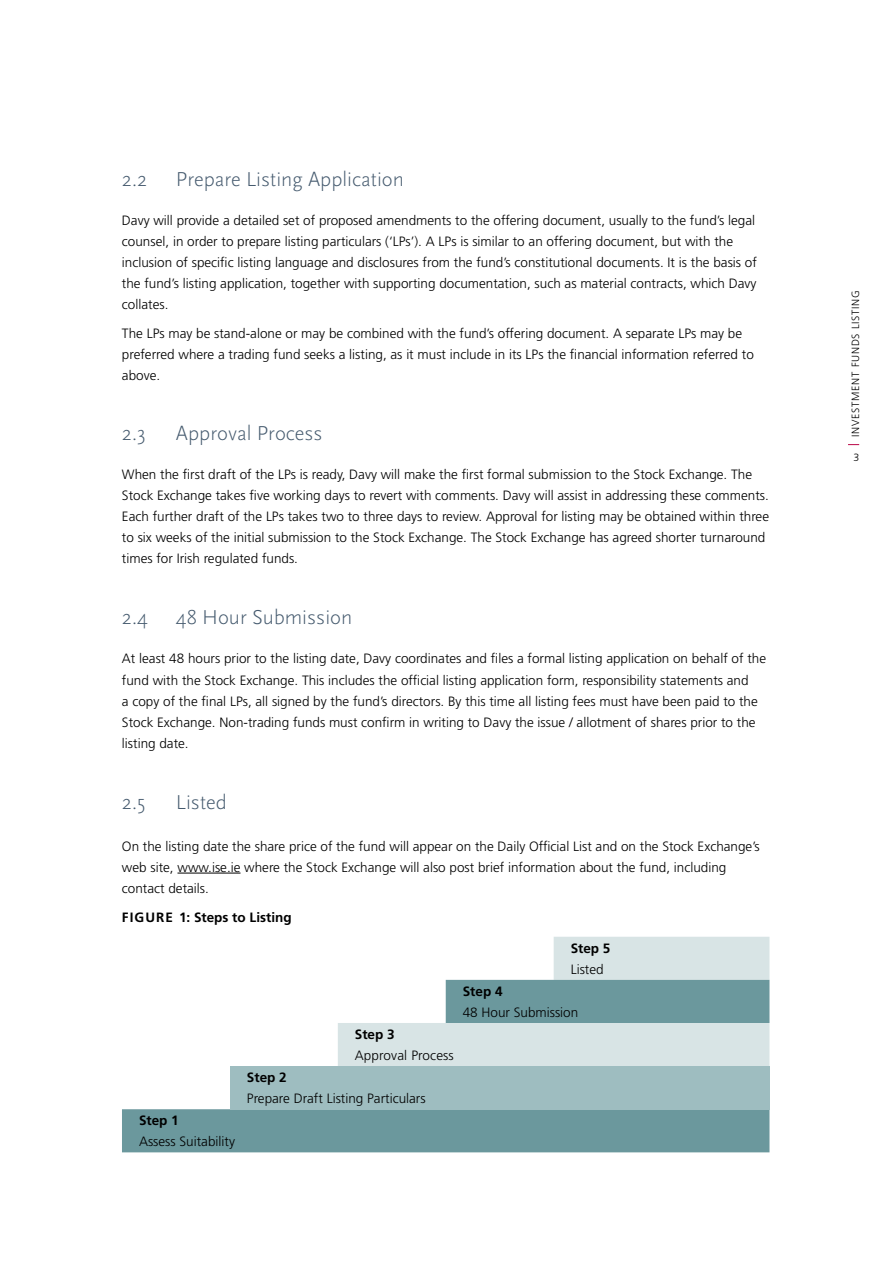
<style>
.page{position:relative;width:893px;height:1263px;background:#fff}
.page>*{position:absolute;margin:0;border:0;box-sizing:border-box;transform-origin:0 0}
.t1{font:300 21px "Scala Sans OT";color:#455a6e}
.t2{font:300 13.5px/21px "Frutiger LT Std";color:#000}
.t3{font:700 13.5px "Frutiger LT Std";color:#000}
.t4{font:300 10.5px "Frutiger LT Std";letter-spacing:.07em;color:#000}
</style>
<div class="page">
<hr style="left:177px;top:873px;width:64px;height:1px;background:#000">
<svg style="left:446px;top:937px;width:323px;height:43px;fill:#d8e4e5"></svg>
<svg style="left:122px;top:980px;width:647px;height:172px"></svg>
<div style="left:230px;top:1066px;width:539px;height:43px;background:#9ebdc0"></div>
<h1 class="t1" style="left:122px;top:167px;width:27px">2.2</h1>
<h1 class="t1" style="left:176px;top:167px;width:229px">Prepare Listing Application</h1>
<p class="t2" style="left:122px;top:210px;width:636px">Davy will provide a detailed set of proposed amendments to the offering document, usually to the fund’s legal counsel, in order to prepare listing particulars (‘LPs’). A LPs is similar to an offering document, but with the inclusion of specific listing language and disclosures from the fund’s constitutional documents. It is the basis of the fund’s listing application, together with supporting documentation, such as material contracts, which Davy collates.</p>
<p class="t2" style="left:122px;top:323px;width:633px">The LPs may be stand-alone or may be combined with the fund’s offering document. A separate LPs may be preferred where a trading fund seeks a listing, as it must include in its LPs the financial information referred to above.</p>
<h1 class="t1" style="left:122px;top:422px;width:25px">2.3</h1>
<h1 class="t1" style="left:176px;top:422px;width:148px">Approval Process</h1>
<p class="t2" style="left:122px;top:464px;width:649px">When the first draft of the LPs is ready, Davy will make the first formal submission to the Stock Exchange. The Stock Exchange takes five working days to revert with comments. Davy will assist in addressing these comments.<br>Each further draft of the LPs takes two to three days to review. Approval for listing may be obtained within three to six weeks of the initial submission to the Stock Exchange. The Stock Exchange has agreed shorter turnaround times for Irish regulated funds.</p>
<h1 class="t1" style="left:122px;top:606px;width:27px">2.4</h1>
<h1 class="t1" style="left:176px;top:606px;width:178px">48 Hour Submission</h1>
<p class="t2" style="left:122px;top:648px;width:646px">At least 48 hours prior to the listing date, Davy coordinates and files a formal listing application on behalf of the fund with the Stock Exchange. This includes the official listing application form, responsibility statements and<br>a copy of the final LPs, all signed by the fund’s directors. By this time all listing fees must have been paid to the Stock Exchange. Non-trading funds must confirm in writing to Davy the issue / allotment of shares prior to the listing date.</p>
<h1 class="t1" style="left:122px;top:790px;width:25px">2.5</h1>
<h1 class="t1" style="left:176px;top:790px;width:52px">Listed</h1>
<p class="t2" style="left:122px;top:836px;width:639px">On the listing date the share price of the fund will appear on the Daily Official List and on the Stock Exchange’s web site, www.ise.ie where the Stock Exchange will also post brief information about the fund, including contact details.</p>
<p class="t3" style="left:122px;top:909px;width:171px">fi gure 1: Steps to Listing</p>
<p class="t3" style="left:571px;top:940px;width:41px">Step 5</p>
<p class="t2" style="left:571px;top:959px;width:34px">Listed</p>
<p class="t3" style="left:463px;top:983px;width:41px">Step 4</p>
<p class="t2" style="left:463px;top:1002px;width:117px">48 Hour Submission</p>
<p class="t3" style="left:355px;top:1026px;width:41px">Step 3</p>
<p class="t2" style="left:355px;top:1045px;width:101px">Approval Process</p>
<p class="t3" style="left:247px;top:1070px;width:41px">Step 2</p>
<p class="t2" style="left:247px;top:1088px;width:180px">Prepare Draft Listing Particulars</p>
<p class="t3" style="left:139px;top:1113px;width:41px">Step 1</p>
<p class="t2" style="left:139px;top:1131px;width:97px">Assess Suitability</p>
<p class="t4" style="left:850px;top:437px;width:148px;rotate:-90deg">Investment Funds Listing</p>
<p class="t4" style="left:853px;top:451px;width:7px">3</p>
</div>
